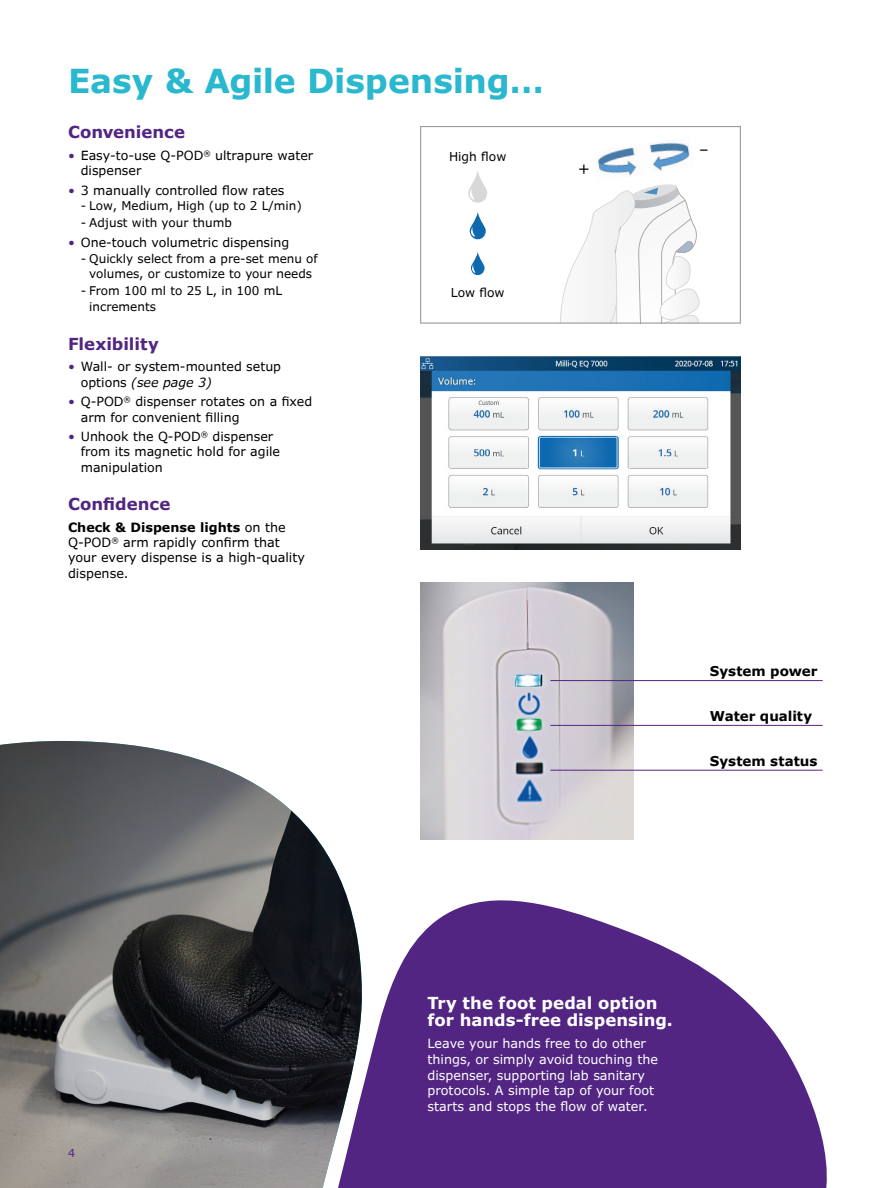
<style>
.page{position:relative;width:891px;height:1188px;background:#fff}
.page>*{position:absolute;margin:0;border:0;box-sizing:border-box;transform-origin:0 0}
.t1{font:700 33px "Verdana Pro";letter-spacing:-.005em;color:#29b8ce}
.t2{font:700 16.5px/17.2px "Verdana Pro";letter-spacing:.005em;color:#fff}
.t3{font:700 16.5px "Verdana Pro";color:#522583}
.t4{font:15px "Verdana Pro";color:#000}
.t5{font:700 13.5px "Verdana Pro";letter-spacing:.005em;color:#000}
.t6{font:12.75px/15.8px "Verdana Pro";color:#fff}
.t7{font:12.75px/15.3px "Verdana Pro";color:#000}
.t8{font:12.6px/15.3px "Verdana Pro";color:#000}
.t9{font:12.3px "Verdana Pro";color:#000}
.t10{font:12px/15.8px "Verdana Pro";color:#000;text-align:center}
.t11{font:11.1px "Verdana Pro";color:#522583}
.s1{color:#522583}
.s2{font-style:italic}
.s3{font-weight:700}
</style>
<div class="page">
<svg style="left:362px;top:900px;width:465px;height:288px;fill:#522583"></svg>
<img style="left:0;top:741px;width:362px;height:447px">
<img style="left:420px;top:583px;width:214px;height:257px">
<svg style="left:560px;top:184px;width:140px;height:138px"></svg>
<svg style="left:468px;top:171px;width:19px;height:32px"></svg>
<svg style="left:469px;top:212px;width:17px;height:28px"></svg>
<svg style="left:471px;top:252px;width:14px;height:23px"></svg>
<img style="left:598px;top:142px;width:92px;height:34px">
<div style="left:420px;top:126px;width:321px;height:198px;border:1px solid #9d9d9c"></div>
<hr style="left:550px;top:680px;width:273px;height:1px;background:#522583">
<hr style="left:550px;top:725px;width:273px;height:1px;background:#522583">
<hr style="left:550px;top:770px;width:273px;height:1px;background:#522583">
<img style="left:420px;top:357px;width:321px;height:192px">
<h1 class="t1" style="left:68px;top:60px;width:478px">Easy &amp; Agile Dispensing…</h1>
<h2 class="t3" style="left:68px;top:121px;width:119px">Convenience</h2>
<p class="t8" style="left:81px;top:148px;width:234px;text-indent:-13px"><span class="s1">•</span> Easy-to-use Q-POD<sup>®</sup> ultrapure water dispenser</p>
<p class="t8" style="left:68px;top:183px;width:218px"><span class="s1">•</span> 3 manually controlled flow rates</p>
<p class="t10" style="left:81px;top:198px;width:223px">- Low, Medium, High (up to 2 L/min)</p>
<p class="t10" style="left:81px;top:215px;width:153px">- Adjust with your thumb</p>
<p class="t8" style="left:68px;top:235px;width:223px"><span class="s1">•</span> One-touch volumetric dispensing</p>
<p class="t10" style="left:81px;top:251px;width:239px">- Quickly select from a pre-set menu of volumes, or customize to your needs</p>
<p class="t10" style="left:89px;top:283px;width:194px;text-align:left;text-indent:-9px">- From 100 ml to 25 L, in 100 mL increments</p>
<h2 class="t3" style="left:68px;top:333px;width:92px">Flexibility</h2>
<p class="t8" style="left:81px;top:359px;width:202px;text-indent:-13px"><span class="s1">•</span> Wall- or system-mounted setup options <span class="s2">(see page 3)</span></p>
<p class="t8" style="left:81px;top:394px;width:233px;text-indent:-13px"><span class="s1">•</span> Q-POD<sup>®</sup> dispenser rotates on a fixed arm for convenient filling</p>
<p class="t8" style="left:81px;top:429px;width:201px;text-indent:-13px"><span class="s1">•</span> Unhook the Q-POD<sup>®</sup> dispenser from its magnetic hold for agile manipulation</p>
<h2 class="t3" style="left:68px;top:493px;width:104px">Confidence</h2>
<p class="t7" style="left:68px;top:520px;width:239px"><span class="s3">Check &amp; Dispense lights</span> on the<br>Q-POD<sup>®</sup> arm rapidly confirm that your every dispense is a high-quality dispense.</p>
<p class="t9" style="left:449px;top:148px;width:59px">High flow</p>
<p class="t9" style="left:451px;top:285px;width:55px">Low flow</p>
<p class="t4" style="left:578px;top:159px;width:14px">+</p>
<p class="t4" style="left:699px;top:140px;width:11px">–</p>
<p class="t5" style="left:710px;top:662px;width:109px">System power</p>
<p class="t5" style="left:710px;top:707px;width:104px">Water quality</p>
<p class="t5" style="left:710px;top:752px;width:109px">System status</p>
<p class="t11" style="left:68px;top:1146px;width:9px">4</p>
<h2 class="t2" style="left:428px;top:994px;width:247px">Try the foot pedal option for hands-free dispensing.</h2>
<p class="t6" style="left:428px;top:1036px;width:232px">Leave your hands free to do other things, or simply avoid touching the dispenser, supporting lab sanitary protocols. A simple tap of your foot starts and stops the flow of water.</p>
</div>
